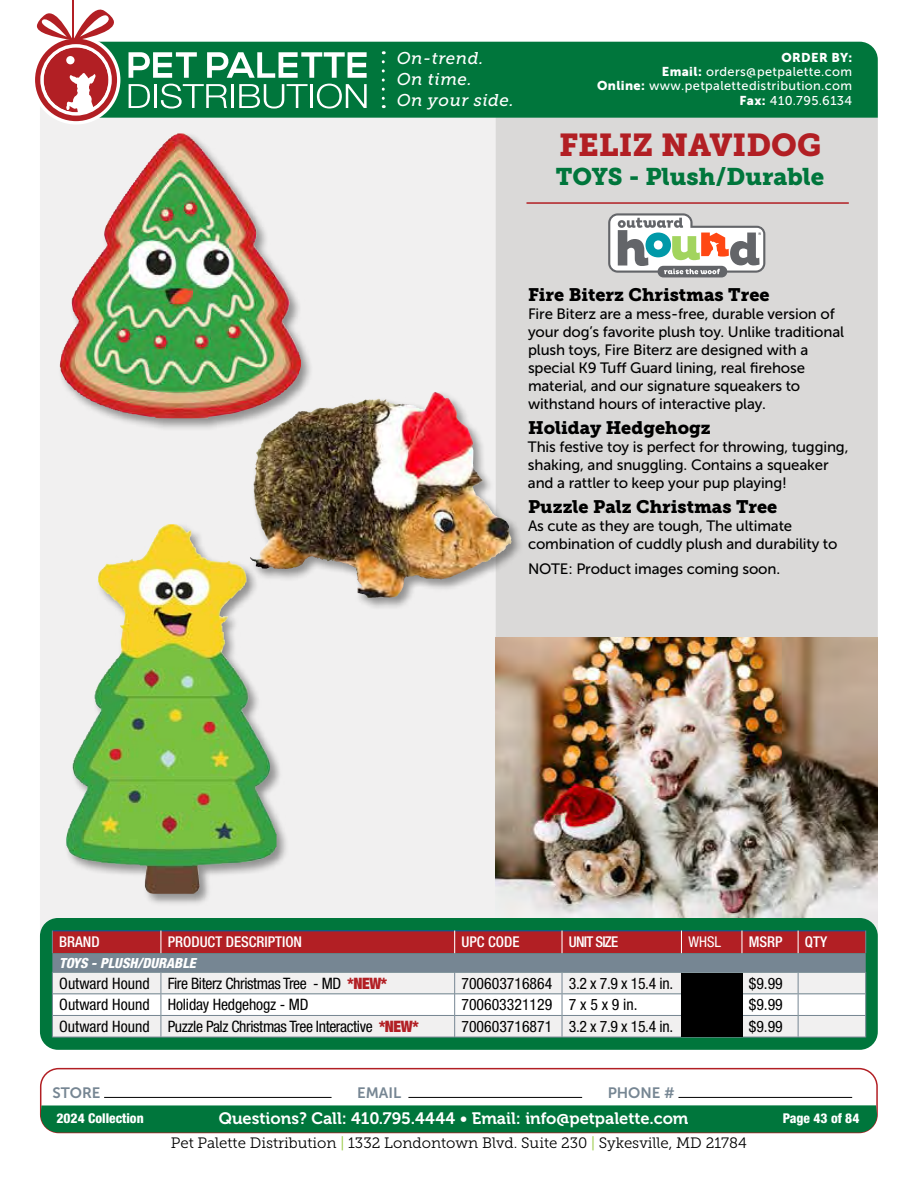
<style>
.page{position:relative;width:918px;height:1188px;background:#fff}
.page>*{position:absolute;margin:0;border:0;box-sizing:border-box;transform-origin:0 0}
.t1{font:31.5px "Museo Slab 900";color:#b21f24}
.t2{font:24px "Museo Slab 900";color:#00763c}
.t3{font:18px "Museo Slab 900";color:#000}
.t4{font:italic 16.95px/21px "Museo Slab 500";letter-spacing:.03em;color:#fff}
.t5{font:16.5px "Museo 700";color:#fff}
.t6{font:condensed 15.75px "Helvetica Neue LT Pro";color:#000}
.t7{font:condensed 15.75px "Helvetica Neue LT Pro";letter-spacing:-.025em;color:#000}
.t8{font:15px/18px "Museo Sans 500";letter-spacing:-.01em;color:#000}
.t9{font:15px "Museo Slab 300";color:#000}
.t10{font:15px "Museo Sans 700";color:#768693}
.t11{font:500 condensed 14.85px "Helvetica Neue LT Pro";color:#fff}
.t12{font:500 condensed 14.85px "Helvetica Neue LT Pro";letter-spacing:-.05em;color:#fff}
.t13{font:condensed 14.85px "Helvetica Neue LT Pro";color:#fff}
.t14{font:italic 800 condensed 13.95px "Helvetica Neue LT Pro";color:#fff}
.t15{font:800 condensed 13.5px "Helvetica Neue LT Pro";color:#fff}
.t16{font:12.75px/14.5px "Museo Sans 500";letter-spacing:.03em;color:#fff;text-align:right}
.t17{font:12.75px "Museo Sans 900";letter-spacing:.03em;color:#fff}
.s1{font-family:"Museo Sans 900"}
.s2{font-weight:900;color:#b21f24}
.s3{color:#95c93d}
</style>
<div class="page">
<div style="left:40px;top:52px;width:838px;height:991px;background:#f1f0f0;border-radius:18px"></div>
<div style="left:496px;top:83px;width:382px;height:571px;background:#dad9d8;border-radius:18px"></div>
<div style="left:57px;top:131px;width:256px;height:300px;background:#000;opacity:.4"></div>
<img style="left:59px;top:134px;width:118px;height:246px">
<div style="left:248px;top:390px;width:275px;height:220px;background:#000;opacity:.4"></div>
<img style="left:345px;top:392px;width:90px;height:18px">
<div style="left:40px;top:1068px;width:838px;height:65px;border:2px solid #b21f24;border-radius:18px"></div>
<div style="left:41px;top:1105px;width:836px;height:27px;background:#00763c"></div>
<hr style="left:104px;top:1097px;width:228px;height:1px;background:#000">
<hr style="left:408px;top:1097px;width:174px;height:1px;background:#000">
<hr style="left:678px;top:1097px;width:174px;height:1px;background:#000">
<div style="left:120px;top:42px;width:758px;height:76px;background:#00763c"></div>
<svg style="left:129px;top:52px;width:68px;height:26px"></svg>
<svg style="left:207px;top:52px;width:160px;height:26px"></svg>
<svg style="left:129px;top:84px;width:21px;height:24px"></svg>
<hr style="left:154px;top:84px;width:3px;height:24px;background:#fff">
<svg style="left:161px;top:84px;width:66px;height:25px"></svg>
<hr style="left:231px;top:84px;width:3px;height:24px;background:#fff">
<svg style="left:239px;top:84px;width:69px;height:25px"></svg>
<hr style="left:310px;top:84px;width:3px;height:24px;background:#fff">
<svg style="left:317px;top:84px;width:50px;height:25px"></svg>
<hr style="left:72px;top:0;width:2px;height:42px;background:#b21f24">
<svg style="left:35px;top:9px;width:85px;height:115px"></svg>
<svg style="left:382px;top:62px;width:3px;height:46px"></svg>
<hr style="left:526px;top:202px;width:323px;height:2px;background:#b21f24">
<svg style="left:608px;top:213px;width:157px;height:64px"></svg>
<img style="left:496px;top:637px;width:382px;height:295px">
<div style="left:40px;top:918px;width:838px;height:132px;background:#00763c;border-radius:18px"></div>
<hr style="left:53px;top:1037px;width:108px;height:1px;background:#768693">
<hr style="left:161px;top:1037px;width:293px;height:1px;background:#768693">
<hr style="left:455px;top:1037px;width:107px;height:1px;background:#768693">
<hr style="left:562px;top:1037px;width:119px;height:1px;background:#768693">
<hr style="left:682px;top:1037px;width:60px;height:1px;background:#768693">
<hr style="left:742px;top:1037px;width:56px;height:1px;background:#768693">
<hr style="left:799px;top:1037px;width:66px;height:1px;background:#768693">
<svg style="left:52px;top:931px;width:814px;height:106px;background:#c9adb2"></svg>
<div style="left:64px;top:522px;width:225px;height:384px;background:#000;opacity:.4"></div>
<img style="left:66px;top:524px;width:209px;height:370px">
<div style="left:681px;top:973px;width:62px;height:64px;background:#000"></div>
<p class="t4" style="left:397px;top:48px;width:119px">On-trend.<br>On time.<br>On your side.</p>
<p class="t17" style="left:781px;top:50px;width:72px">ORDER BY:</p>
<p class="t16" style="left:597px;top:64px;width:257px"><span class="s1">Email:</span> orders@petpalette.com<br><span class="s1">Online:</span> www.petpalettedistribution.com<br><span class="s1">Fax:</span> 410.795.6134</p>
<h1 class="t1" style="left:559px;top:127px;width:264px">FELIZ NAVIDOG</h1>
<h2 class="t2" style="left:556px;top:163px;width:270px">TOYS - Plush/Durable</h2>
<p class="t3" style="left:528px;top:285px;width:243px">Fire Biterz Christmas Tree</p>
<p class="t8" style="left:528px;top:305px;width:318px">Fire Biterz are a mess-free, durable version of your dog’s favorite plush toy. Unlike traditional plush toys, Fire Biterz are designed with a special K9 Tuff Guard lining, real firehose material, and our signature squeakers to withstand hours of interactive play.</p>
<p class="t3" style="left:528px;top:417px;width:184px">Holiday Hedgehogz</p>
<p class="t8" style="left:528px;top:438px;width:322px">This festive toy is perfect for throwing, tugging, shaking, and snuggling. Contains a squeaker and a rattler to keep your pup playing!</p>
<p class="t3" style="left:528px;top:496px;width:251px">Puzzle Palz Christmas Tree</p>
<p class="t8" style="left:528px;top:517px;width:311px">As cute as they are tough, The ultimate combination of cuddly plush and durability to</p>
<p class="t8" style="left:528px;top:559px;width:254px">NOTE: Product images coming soon.</p>
<p class="t11" style="left:59px;top:933px;width:42px">BRAND</p>
<p class="t11" style="left:168px;top:933px;width:136px">PRODUCT DESCRIPTION</p>
<p class="t11" style="left:462px;top:933px;width:59px">UPC CODE</p>
<p class="t12" style="left:569px;top:933px;width:51px">UNIT SIZE</p>
<p class="t13" style="left:688px;top:934px;width:34px">WHSL</p>
<p class="t11" style="left:749px;top:933px;width:35px">MSRP</p>
<p class="t11" style="left:805px;top:933px;width:24px">QTY</p>
<p class="t14" style="left:59px;top:954px;width:138px">TOYS - PLUSH/DURABLE</p>
<p class="t7" style="left:59px;top:974px;width:329px">Outward Hound Fire Biterz Christmas Tree - MD <span class="s2">*NEW*</span></p>
<p class="t6" style="left:462px;top:974px;width:262px">700603716864 3.2 x 7.9 x 15.4 in. $5.19</p>
<p class="t6" style="left:749px;top:974px;width:36px">$9.99</p>
<p class="t6" style="left:59px;top:996px;width:251px">Outward Hound Holiday Hedgehogz - MD</p>
<p class="t6" style="left:462px;top:996px;width:177px">700603321129 7 x 5 x 9 in.</p>
<p class="t6" style="left:749px;top:996px;width:36px">$9.99</p>
<p class="t7" style="left:59px;top:1017px;width:361px">Outward Hound Puzzle Palz Christmas Tree Interactive <span class="s2">*NEW*</span></p>
<p class="t6" style="left:462px;top:1017px;width:262px">700603716871 3.2 x 7.9 x 15.4 in. $5.19</p>
<p class="t6" style="left:749px;top:1017px;width:36px">$9.99</p>
<p class="t10" style="left:52px;top:1084px;width:49px">STORE</p>
<p class="t10" style="left:357px;top:1084px;width:46px">EMAIL</p>
<p class="t10" style="left:608px;top:1084px;width:69px">PHONE #</p>
<p class="t9" style="left:171px;top:1135px;width:577px">Pet Palette Distribution <span class="s3">|</span> 1332 Londontown Blvd. Suite 230 <span class="s3">|</span> Sykesville, MD 21784</p>
<p class="t5" style="left:219px;top:1109px;width:471px">Questions? Call: 410.795.4444 • Email: info@petpalette.com</p>
<p class="t15" style="left:783px;top:1109px;width:78px">Page 43 of 84</p>
<p class="t15" style="left:57px;top:1109px;width:89px">2024 Collection</p>
</div>
